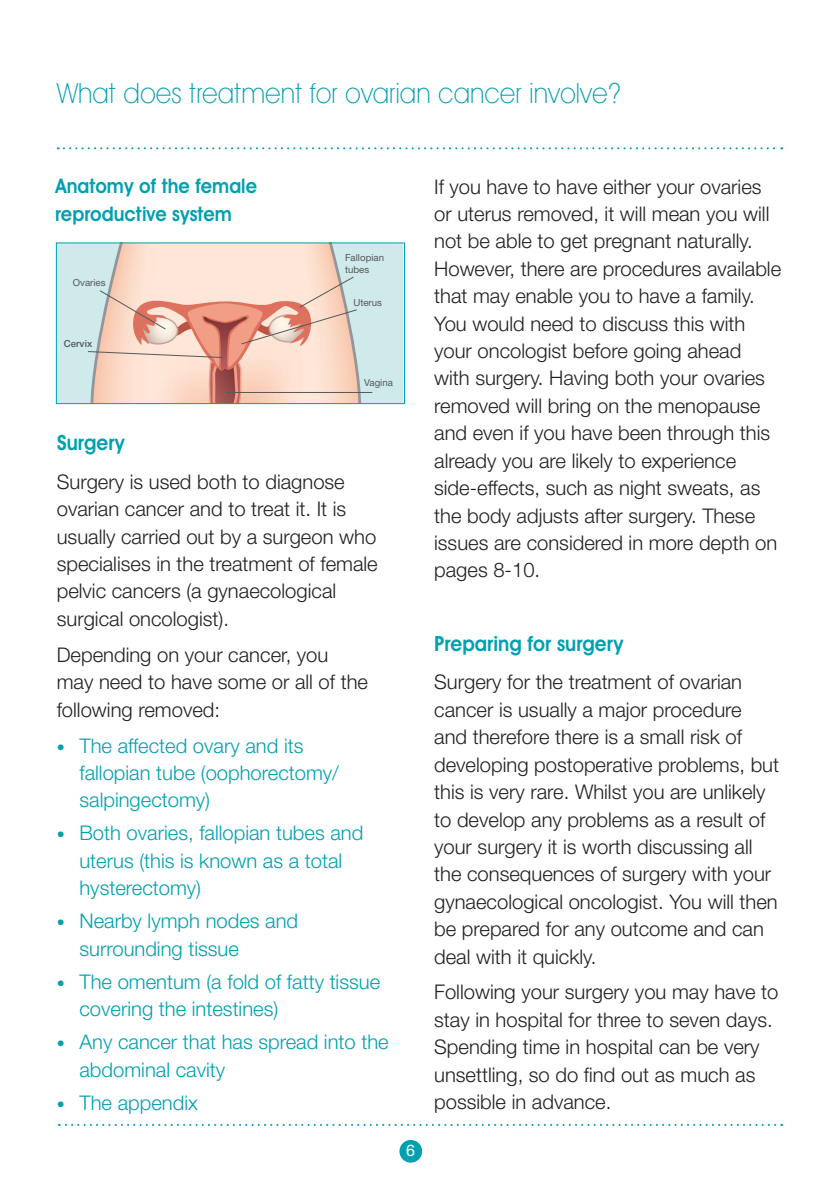
<style>
.page{position:relative;width:840px;height:1191px;background:#fff}
.page>*{position:absolute;margin:0;border:0;box-sizing:border-box;transform-origin:0 0}
.headings1{font:300 28px "Action";color:#00a0b0}
.sub_headings{font:700 21px "Action";color:#00a0b0}
.body_copy{font:300 20.2px/27.4px "Helvetica Neue";color:#231f20}
.body_indents{font:300 20.2px/27.4px "Helvetica Neue";color:#00a0b0}
.body_copy-2{font:700 20.2px/28px "Action";color:#00a0b0}
.body_copy-3{font:16px "Helvetica Neue";color:#fff}
.t1{font:9.8px/11.6px "Helvetica Neue";color:#57585a}
.t2{font:500 9.8px "Helvetica Neue";color:#57585a}
.s1{font-size:16px}
</style>
<div class="page">
<svg style="left:59px;top:1124px;width:711px;height:2px"></svg>
<div style="left:399px;top:1140px;width:23px;height:22px;background:#00a0b0;border-radius:50%"></div>
<svg style="left:58px;top:147px;width:723px;height:2px"></svg>
<div style="left:56px;top:243px;width:347px;height:160px;background:#ceeaeb"></div>
<svg style="left:111px;top:244px;width:229px;height:32px;background:#f8e1d1"></svg>
<svg style="left:87px;top:276px;width:286px;height:126px;background:#ebc9ba"></svg>
<div style="left:56px;top:242px;width:349px;height:162px;border:1px solid #00a0b0"></div>
<p class="headings1" style="left:57px;top:80px;width:565px">What does treatment for ovarian cancer involve?</p>
<p class="body_copy-2" style="left:55px;top:173px;width:203px">Anatomy of the female reproductive system</p>
<p class="t1" style="left:73px;top:277px;width:34px">Ovaries</p>
<p class="t2" style="left:64px;top:337px;width:30px">Cervix</p>
<p class="t1" style="left:345px;top:252px;width:41px">Fallopian tubes</p>
<p class="t1" style="left:353px;top:296px;width:30px">Uterus</p>
<p class="t1" style="left:364px;top:376px;width:30px">Vagina</p>
<p class="sub_headings" style="left:57px;top:433px;width:70px">Surgery</p>
<p class="body_copy" style="left:57px;top:467px;width:322px">Surgery is used both to diagnose ovarian cancer and to treat it. It is usually carried out by a surgeon who specialises in the treatment of female pelvic cancers (a gynaecological surgical oncologist).</p>
<p class="body_copy" style="left:57px;top:640px;width:312px">Depending on your cancer, you may need to have some or all of the following removed:</p>
<p class="body_indents" style="left:79px;top:731px;width:261px;text-indent:-23px"><span class="s1">•</span> The affected ovary and its fallopian tube (oophorectomy/ salpingectomy)</p>
<p class="body_indents" style="left:79px;top:819px;width:285px;text-indent:-23px"><span class="s1">•</span> Both ovaries, fallopian tubes and uterus (this is known as a total hysterectomy)</p>
<p class="body_indents" style="left:79px;top:907px;width:220px;text-indent:-23px"><span class="s1">•</span> Nearby lymph nodes and surrounding tissue</p>
<p class="body_indents" style="left:79px;top:967px;width:302px;text-indent:-23px"><span class="s1">•</span> The omentum (a fold of fatty tissue covering the intestines)</p>
<p class="body_indents" style="left:79px;top:1028px;width:310px;text-indent:-23px"><span class="s1">•</span> Any cancer that has spread into the abdominal cavity</p>
<p class="body_indents" style="left:57px;top:1088px;width:142px"><span class="s1">•</span> The appendix</p>
<p class="body_copy-3" style="left:406px;top:1141px;width:10px">6</p>
<p class="body_copy" style="left:434px;top:172px;width:348px">If you have to have either your ovaries or uterus removed, it will mean you will not be able to get pregnant naturally.<br>However, there are procedures available that may enable you to have a family.<br>You would need to discuss this with your oncologist before going ahead with surgery. Having both your ovaries removed will bring on the menopause and even if you have been through this already you are likely to experience side-effects, such as night sweats, as the body adjusts after surgery. These issues are considered in more depth on pages 8-10.</p>
<p class="sub_headings" style="left:434px;top:633px;width:191px">Preparing for surgery</p>
<p class="body_copy" style="left:434px;top:668px;width:346px">Surgery for the treatment of ovarian cancer is usually a major procedure and therefore there is a small risk of developing postoperative problems, but this is very rare. Whilst you are unlikely to develop any problems as a result of your surgery it is worth discussing all the consequences of surgery with your gynaecological oncologist. You will then be prepared for any outcome and can deal with it quickly.</p>
<p class="body_copy" style="left:434px;top:978px;width:345px">Following your surgery you may have to stay in hospital for three to seven days.<br>Spending time in hospital can be very unsettling, so do find out as much as possible in advance.</p>
</div>
